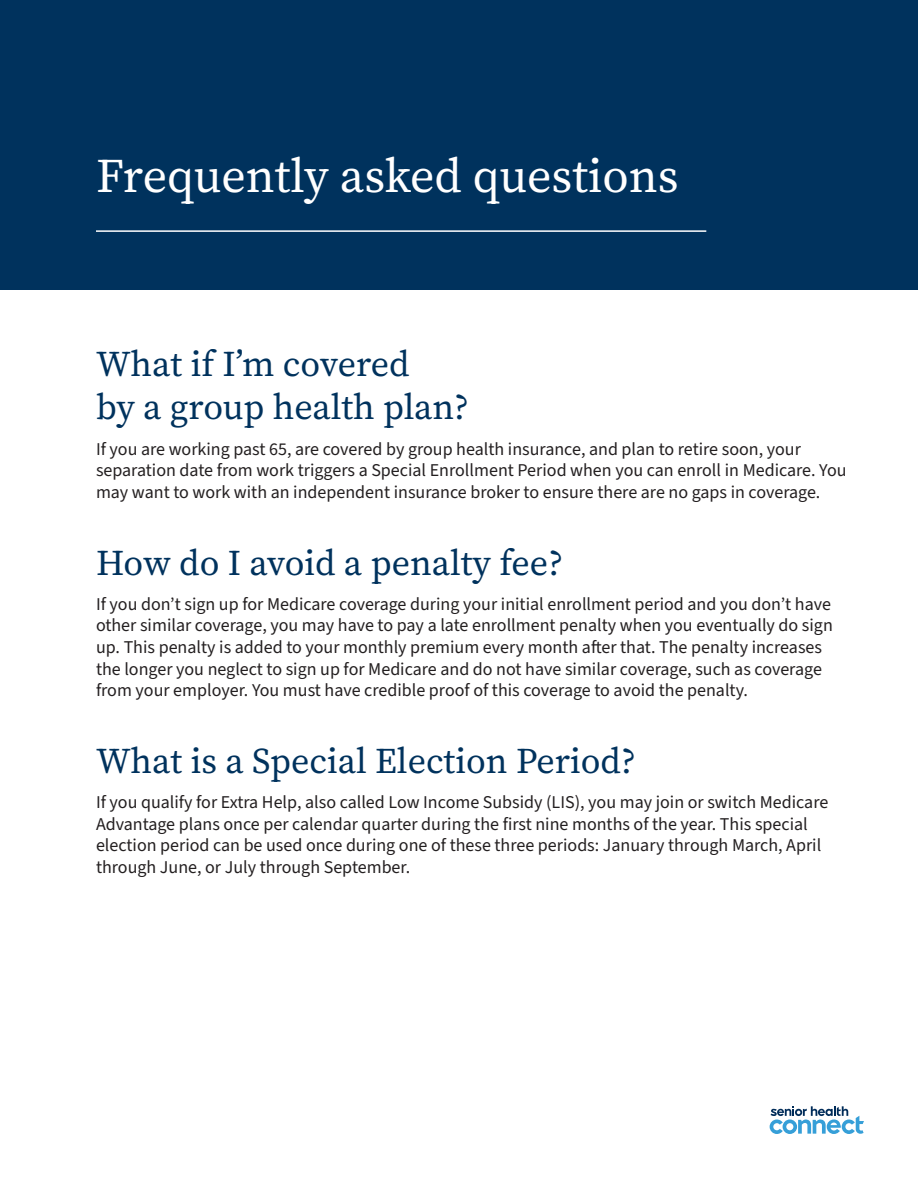
<style>
.page{position:relative;width:918px;height:1188px;background:#fff}
.page>*{position:absolute;margin:0;border:0;box-sizing:border-box;transform-origin:0 0}
.t1{font:48px "Source Serif 4 Roman";color:#fff}
.t2{font:36px/43.2px "Source Serif 4 Roman";color:#00325d}
.t3{font:18px/21.6px "Source Sans 3";color:#231f20}
</style>
<div class="page">
<svg style="left:770px;top:1106px;width:94px;height:28px"></svg>
<div style="left:0;top:0;width:918px;height:289px;background:#00325d"></div>
<hr style="left:96px;top:230px;width:610px;height:2px;background:#fff">
<p class="t1" style="left:96px;top:144px;width:584px">Frequently asked questions</p>
<p class="t2" style="left:96px;top:342px;width:375px">What if I’m covered<br>by a group health plan?</p>
<p class="t3" style="left:96px;top:438px;width:752px">If you are working past 65, are covered by group health insurance, and plan to retire soon, your separation date from work triggers a Special Enrollment Period when you can enroll in Medicare. You may want to work with an independent insurance broker to ensure there are no gaps in coverage.</p>
<p class="t2" style="left:96px;top:541px;width:469px">How do I avoid a penalty fee?</p>
<p class="t3" style="left:96px;top:594px;width:738px">If you don’t sign up for Medicare coverage during your initial enrollment period and you don’t have other similar coverage, you may have to pay a late enrollment penalty when you eventually do sign up. This penalty is added to your monthly premium every month after that. The penalty increases the longer you neglect to sign up for Medicare and do not have similar coverage, such as coverage from your employer. You must have credible proof of this coverage to avoid the penalty.</p>
<p class="t2" style="left:96px;top:739px;width:541px">What is a Special Election Period?</p>
<p class="t3" style="left:96px;top:792px;width:734px">If you qualify for Extra Help, also called Low Income Subsidy (LIS), you may join or switch Medicare Advantage plans once per calendar quarter during the first nine months of the year. This special election period can be used once during one of these three periods: January through March, April through June, or July through September.</p>
</div>
